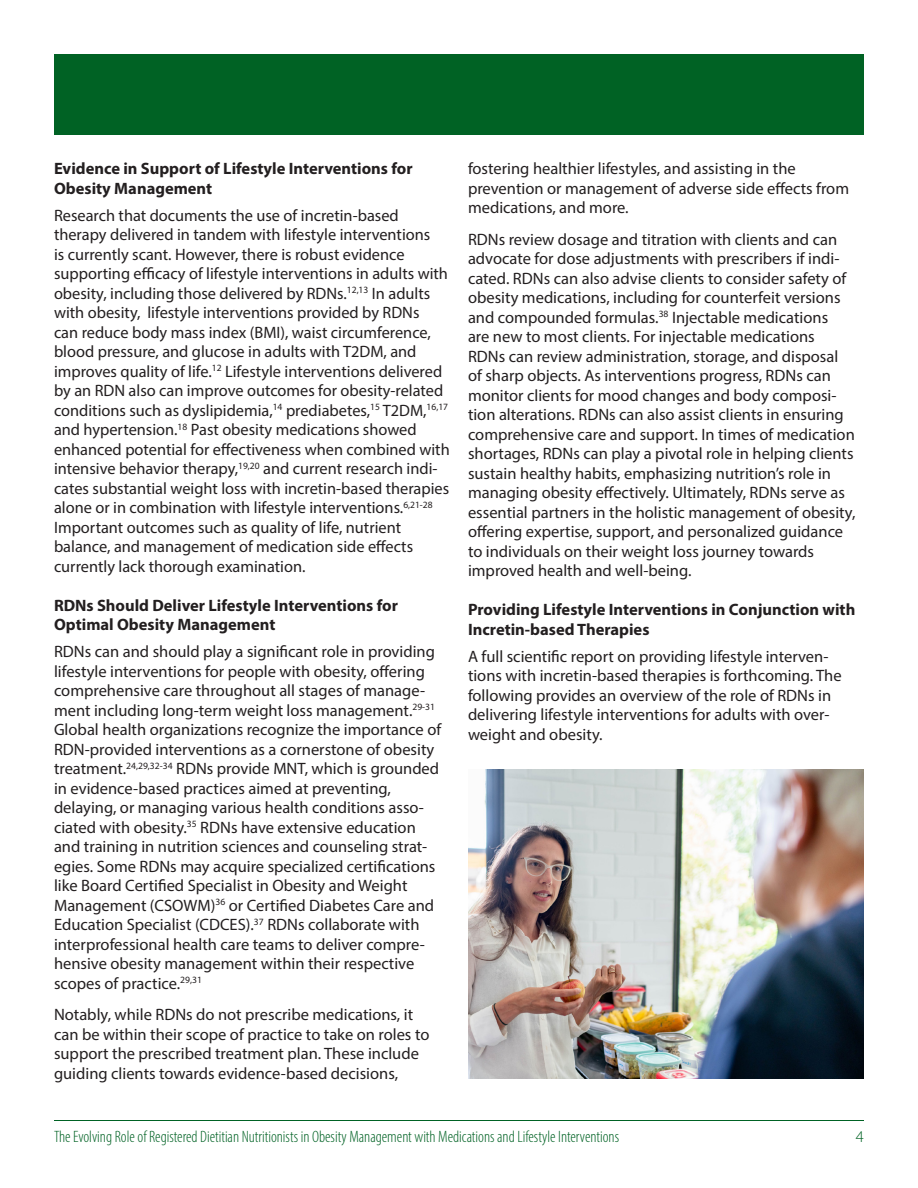
<style>
.page{position:relative;width:918px;height:1188px;background:#fff}
.page>*{position:absolute;margin:0;border:0;box-sizing:border-box;transform-origin:0 0}
.t1{font:16.5px/19.5px "Myriad Pro";color:#231f20}
.author{font:700 16.5px/19.5px "Myriad Pro";color:#231f20}
.t2{font:300 condensed 16.5px "Myriad Pro";color:#006224}
.t3{font:300 16.5px "Myriad Pro";color:#006224}
</style>
<div class="page">
<hr style="left:54px;top:1120px;width:810px;height:1px;background:#006224">
<img style="left:468px;top:770px;width:396px;height:308px">
<div style="left:54px;top:54px;width:810px;height:81px;background:#006224"></div>
<p class="author" style="left:54px;top:159px;width:360px">Evidence in Support of Lifestyle Interventions for<br>Obesity Management</p>
<p class="t1" style="left:54px;top:205px;width:397px">Research that documents the use of incretin-based therapy delivered in tandem with lifestyle interventions<br>is currently scant. However, there is robust evidence supporting efficacy of lifestyle interventions in adults with obesity, including those delivered by RDNs.<sup>12,13</sup> In adults with obesity, lifestyle interventions provided by RDNs<br>can reduce body mass index (BMI), waist circumference, blood pressure, and glucose in adults with T2DM, and improves quality of life.<sup>12</sup> Lifestyle interventions delivered by an RDN also can improve outcomes for obesity-related conditions such as dyslipidemia,<sup>14</sup> prediabetes,<sup>15</sup> T2DM,<sup>16,17 </sup>and hypertension.<sup>18</sup> Past obesity medications showed enhanced potential for effectiveness when combined with intensive behavior therapy,<sup>19,20</sup> and current research indi&shy;cates substantial weight loss with incretin-based therapies alone or in combination with lifestyle interventions.<sup>6,21-28<br></sup>Important outcomes such as quality of life, nutrient balance, and management of medication side effects currently lack thorough examination.</p>
<p class="author" style="left:54px;top:595px;width:346px">RDNs Should Deliver Lifestyle Interventions for<br>Optimal Obesity Management</p>
<p class="t1" style="left:54px;top:642px;width:389px">RDNs can and should play a significant role in providing lifestyle interventions for people with obesity, offering comprehensive care throughout all stages of manage&shy;ment including long-term weight loss management.<sup>29-31<br></sup>Global health organizations recognize the importance of RDN-provided interventions as a cornerstone of obesity treatment.<sup>24,29,32-34</sup> RDNs provide MNT, which is grounded in evidence-based practices aimed at preventing, delaying, or managing various health conditions asso&shy;ciated with obesity.<sup>35</sup> RDNs have extensive education and training in nutrition sciences and counseling strat&shy;egies. Some RDNs may acquire specialized certifications like Board Certified Specialist in Obesity and Weight Management (CSOWM)<sup>36</sup> or Certified Diabetes Care and Education Specialist (CDCES).<sup>37</sup> RDNs collaborate with interprofessional health care teams to deliver compre&shy;hensive obesity management within their respective scopes of practice.<sup>29,31</sup></p>
<p class="t1" style="left:54px;top:1005px;width:377px">Notably, while RDNs do not prescribe medications, it can be within their scope of practice to take on roles to support the prescribed treatment plan. These include guiding clients towards evidence-based decisions,</p>
<p class="t1" style="left:468px;top:159px;width:383px">fostering healthier lifestyles, and assisting in the prevention or management of adverse side effects from medications, and more.</p>
<p class="t1" style="left:468px;top:229px;width:389px">RDNs review dosage and titration with clients and can advocate for dose adjustments with prescribers if indi&shy;cated. RDNs can also advise clients to consider safety of obesity medications, including for counterfeit versions and compounded formulas.<sup>38</sup> Injectable medications<br>are new to most clients. For injectable medications RDNs can review administration, storage, and disposal of sharp objects. As interventions progress, RDNs can monitor clients for mood changes and body composi&shy;tion alterations. RDNs can also assist clients in ensuring comprehensive care and support. In times of medication shortages, RDNs can play a pivotal role in helping clients sustain healthy habits, emphasizing nutrition’s role in managing obesity effectively. Ultimately, RDNs serve as essential partners in the holistic management of obesity, offering expertise, support, and personalized guidance to individuals on their weight loss journey towards improved health and well-being.</p>
<p class="author" style="left:468px;top:600px;width:389px">Providing Lifestyle Interventions in Conjunction with<br>Incretin-based Therapies</p>
<p class="t1" style="left:468px;top:646px;width:375px">A full scientific report on providing lifestyle interven&shy;tions with incretin-based therapies is forthcoming. The following provides an overview of the role of RDNs in delivering lifestyle interventions for adults with over&shy;weight and obesity.</p>
<p class="t2" style="left:54px;top:1127px;width:567px">The Evolving Role of Registered Dietitian Nutritionists in Obesity Management with Medications and Lifestyle Interventions</p>
<p class="t3" style="left:856px;top:1127px;width:10px">4</p>
</div>
